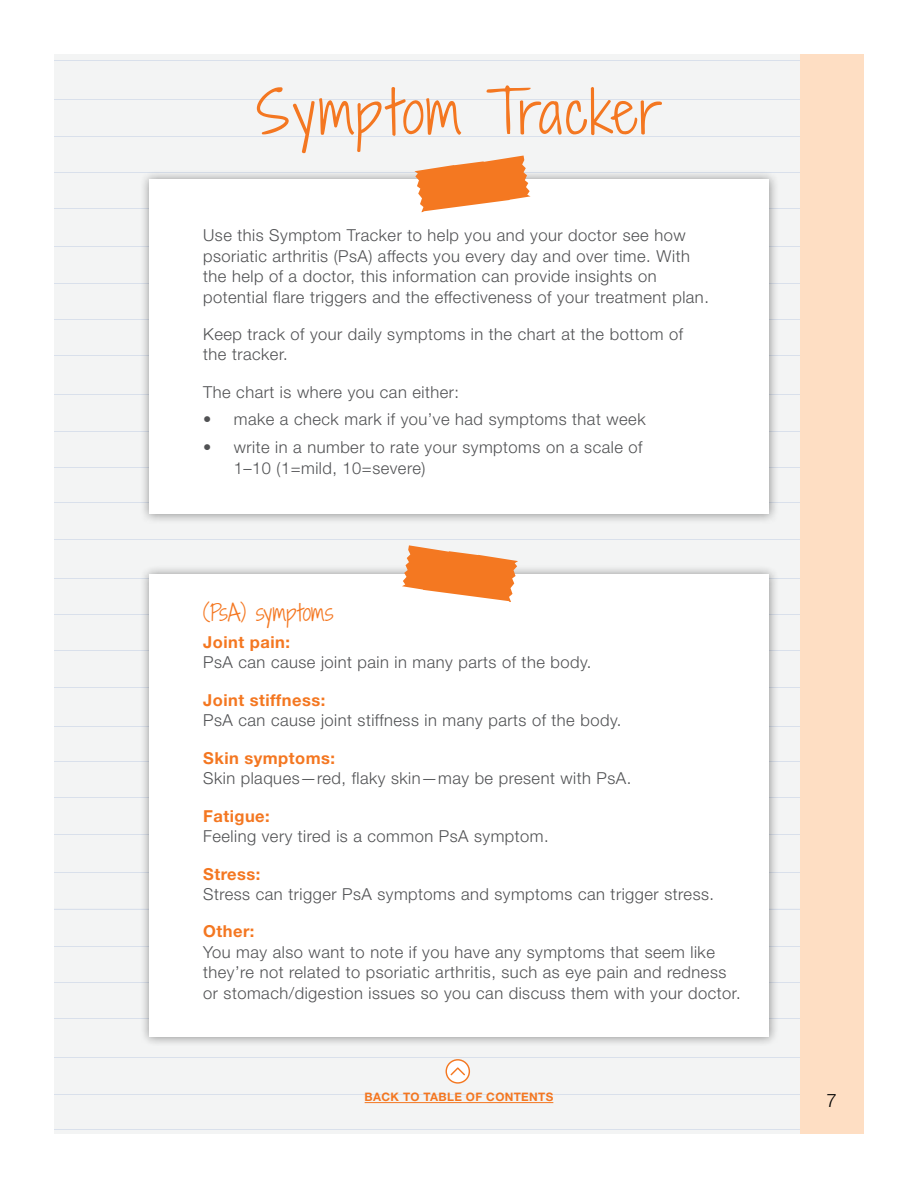
<style>
.page{position:relative;width:918px;height:1188px;background:#fff}
.page>*{position:absolute;margin:0;border:0;box-sizing:border-box;transform-origin:0 0}
.t1{font:57px "Shadows Into Light Two";letter-spacing:.03em;color:#f47721}
.t2{font:21.75px "Shadows Into Light Two";color:#f47721}
.t3{font:300 18.6px "Helvetica Neue LT Std";color:#000}
.t4{font:300 16.5px/20.4px "Helvetica Neue LT Std";letter-spacing:.03em;color:#515254}
.t5{font:700 16.5px "Helvetica Neue LT Std";letter-spacing:.03em;color:#f47721}
.t6{font:700 11.7px "Helvetica Neue LT Std";letter-spacing:.03em;color:#f47721}
</style>
<div class="page">
<div style="left:81px;top:54px;width:783px;height:1080px;background:#fedec3"></div>
<div style="left:54px;top:54px;width:746px;height:1080px;background:#f3f4f4"></div>
<hr style="left:54px;top:650px;width:746px;height:1px;background:#7291c7">
<hr style="left:54px;top:60px;width:746px;height:1px;background:#7291c7">
<hr style="left:54px;top:99px;width:746px;height:1px;background:#7291c7">
<hr style="left:54px;top:136px;width:746px;height:1px;background:#7291c7">
<hr style="left:54px;top:172px;width:746px;height:1px;background:#7291c7">
<hr style="left:54px;top:208px;width:746px;height:1px;background:#7291c7">
<hr style="left:54px;top:246px;width:746px;height:1px;background:#7291c7">
<hr style="left:54px;top:283px;width:746px;height:1px;background:#7291c7">
<hr style="left:54px;top:319px;width:746px;height:1px;background:#7291c7">
<hr style="left:54px;top:355px;width:746px;height:1px;background:#7291c7">
<hr style="left:54px;top:394px;width:746px;height:1px;background:#7291c7">
<hr style="left:54px;top:431px;width:746px;height:1px;background:#7291c7">
<hr style="left:54px;top:467px;width:746px;height:1px;background:#7291c7">
<hr style="left:54px;top:502px;width:746px;height:1px;background:#7291c7">
<hr style="left:54px;top:539px;width:746px;height:1px;background:#7291c7">
<hr style="left:54px;top:578px;width:746px;height:1px;background:#7291c7">
<hr style="left:54px;top:614px;width:746px;height:1px;background:#7291c7">
<hr style="left:54px;top:797px;width:746px;height:1px;background:#7291c7">
<hr style="left:54px;top:834px;width:746px;height:1px;background:#7291c7">
<svg style="left:54px;top:872px;width:746px;height:1px"></svg>
<hr style="left:54px;top:909px;width:746px;height:1px;background:#7291c7">
<hr style="left:54px;top:687px;width:746px;height:1px;background:#7291c7">
<hr style="left:54px;top:726px;width:746px;height:1px;background:#7291c7">
<hr style="left:54px;top:761px;width:746px;height:1px;background:#7291c7">
<hr style="left:54px;top:946px;width:746px;height:1px;background:#7291c7">
<hr style="left:54px;top:982px;width:746px;height:1px;background:#7291c7">
<hr style="left:54px;top:1018px;width:746px;height:1px;background:#7291c7">
<hr style="left:54px;top:1057px;width:746px;height:1px;background:#7291c7">
<hr style="left:54px;top:1094px;width:746px;height:1px;background:#7291c7">
<hr style="left:54px;top:1129px;width:746px;height:1px;background:#7291c7">
<div style="left:140px;top:170px;width:639px;height:354px;background:#000;opacity:.4"></div>
<div style="left:149px;top:180px;width:620px;height:334px;background:#fff"></div>
<div style="left:140px;top:565px;width:639px;height:481px;background:#000;opacity:.4"></div>
<div style="left:149px;top:574px;width:620px;height:463px;background:#fff"></div>
<svg style="left:414px;top:156px;width:117px;height:56px"></svg>
<svg style="left:402px;top:545px;width:116px;height:57px"></svg>
<svg style="left:446px;top:1060px;width:23px;height:23px"></svg>
<hr style="left:365px;top:1102px;width:188px;height:1px;background:#f47721">
<div style="left:446px;top:1059px;width:24px;height:25px;border:1px solid #f47821;border-radius:50%"></div>
<svg style="left:449px;top:1066px;width:17px;height:11px"></svg>
<h1 class="t1" style="left:256px;top:71px;width:408px">Symptom Tracker</h1>
<p class="t4" style="left:203px;top:225px;width:507px">Use this Symptom Tracker to help you and your doctor see how psoriatic arthritis (PsA) affects you every day and over time. With the help of a doctor, this information can provide insights on potential flare triggers and the effectiveness of your treatment plan.</p>
<p class="t4" style="left:203px;top:324px;width:481px">Keep track of your daily symptoms in the chart at the bottom of the tracker.</p>
<p class="t4" style="left:203px;top:381px;width:257px">The chart is where you can either:</p>
<p class="t4" style="left:203px;top:409px;width:444px">• make a check mark if you’ve had symptoms that week</p>
<p class="t4" style="left:234px;top:437px;width:410px;text-indent:-31px">• write in a number to rate your symptoms on a scale of<br>1–10 (1=mild, 10=severe)</p>
<h2 class="t2" style="left:203px;top:597px;width:132px">(PsA) symptoms</h2>
<p class="t5" style="left:203px;top:632px;width:88px">Joint pain:</p>
<p class="t4" style="left:203px;top:652px;width:390px">PsA can cause joint pain in many parts of the body.</p>
<p class="t5" style="left:203px;top:690px;width:124px">Joint stiffness:</p>
<p class="t4" style="left:203px;top:710px;width:420px">PsA can cause joint stiffness in many parts of the body.</p>
<p class="t5" style="left:203px;top:748px;width:133px">Skin symptoms:</p>
<p class="t4" style="left:203px;top:768px;width:430px">Skin plaques—red, flaky skin—may be present with PsA.</p>
<p class="t5" style="left:203px;top:806px;width:68px">Fatigue:</p>
<p class="t4" style="left:203px;top:826px;width:347px">Feeling very tired is a common PsA symptom.</p>
<p class="t5" style="left:203px;top:863px;width:59px">Stress:</p>
<p class="t4" style="left:203px;top:884px;width:512px">Stress can trigger PsA symptoms and symptoms can trigger stress.</p>
<p class="t5" style="left:203px;top:921px;width:53px">Other:</p>
<p class="t4" style="left:203px;top:941px;width:539px">You may also want to note if you have any symptoms that seem like they’re not related to psoriatic arthritis, such as eye pain and redness or stomach/digestion issues so you can discuss them with your doctor.</p>
<p class="t6" style="left:365px;top:1090px;width:190px">BACK TO TABLE OF CONTENTS</p>
<p class="t3" style="left:827px;top:1089px;width:12px">7</p>
</div>
